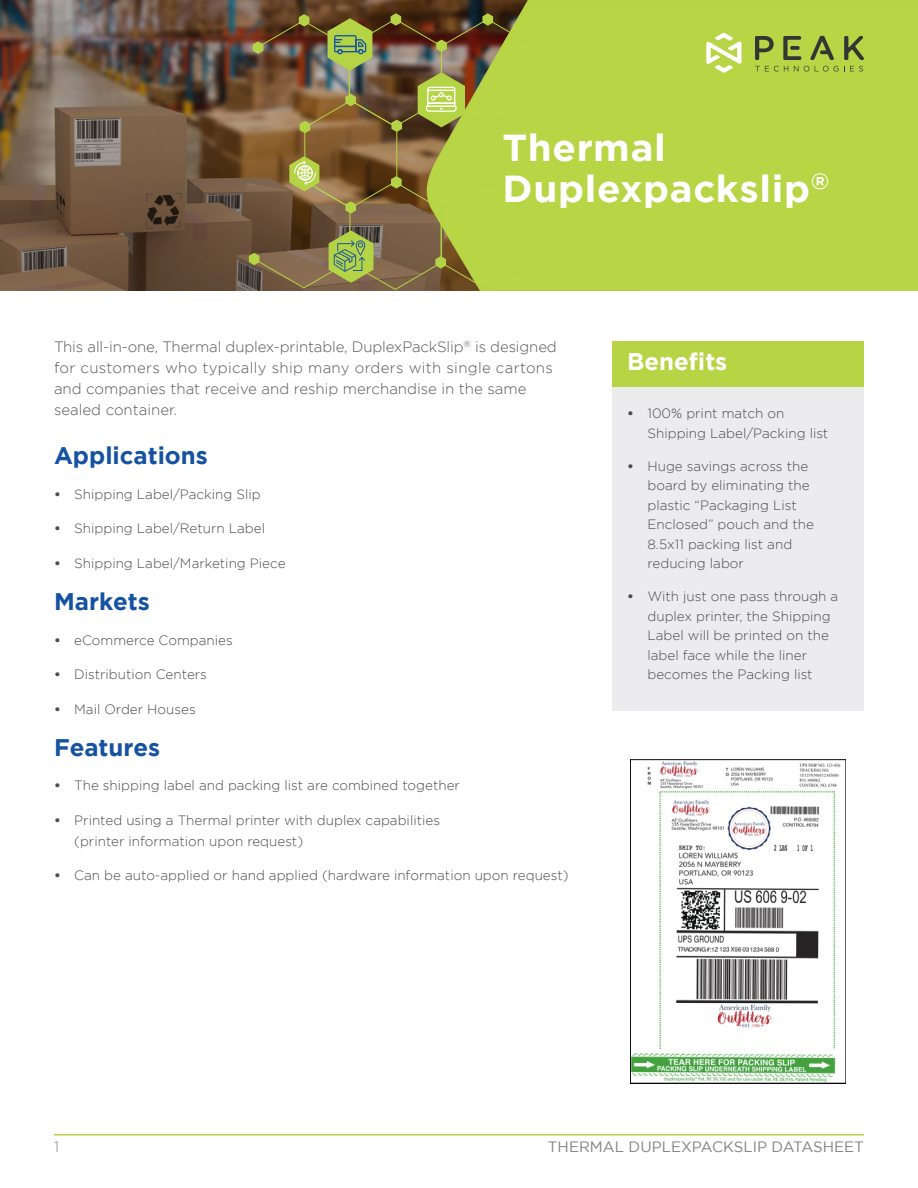
<style>
.page{position:relative;width:918px;height:1188px;background:#fff}
.page>*{position:absolute;margin:0;border:0;box-sizing:border-box;transform-origin:0 0}
.Header_H1{font:700 37.5px/40.5px "Gotham";letter-spacing:.02em;color:#fff}
.t1{font:700 24px "Gotham";color:#1553a2}
.Benefits_head{font:700 24px "Gotham";color:#fff}
.Body_Copy{font:300 15px/21px "Gotham";color:#57585a}
.t2{font:15px "Gotham";color:#808285}
.t3{font:300 15px "Gotham";color:#808285}
.t4{font:300 13.5px/19.5px "Gotham";color:#4b4c4d}
.s1{font-weight:700}
</style>
<div class="page">
<hr style="left:54px;top:1134px;width:810px;height:2px;background:#b6d444">
<img style="left:0;top:0;width:422px;height:291px">
<div style="left:612px;top:341px;width:252px;height:370px;background:#ececee"></div>
<div style="left:612px;top:341px;width:252px;height:45px;background:#b6d444"></div>
<div style="left:422px;top:0;width:496px;height:291px;background:#b8d545"></div>
<img style="left:249px;top:13px;width:285px;height:277px">
<img style="left:630px;top:759px;width:216px;height:325px">
<svg style="left:755px;top:66px;width:33px;height:6px"></svg>
<svg style="left:794px;top:66px;width:15px;height:6px"></svg>
<svg style="left:815px;top:66px;width:48px;height:6px"></svg>
<svg style="left:706px;top:33px;width:36px;height:40px"></svg>
<svg style="left:783px;top:36px;width:18px;height:24px"></svg>
<svg style="left:810px;top:36px;width:24px;height:24px"></svg>
<svg style="left:844px;top:36px;width:20px;height:24px"></svg>
<svg style="left:755px;top:36px;width:19px;height:24px"></svg>
<p class="Header_H1" style="left:502px;top:127px;width:328px">Thermal<br>Duplexpackslip<sup>®</sup></p>
<p class="Body_Copy" style="left:54px;top:336px;width:504px">This all-in-one, Thermal duplex-printable, DuplexPackSlip<sup>®</sup> is designed for customers who typically ship many orders with single cartons and companies that receive and reship merchandise in the same sealed container.</p>
<p class="t1" style="left:54px;top:442px;width:155px">Applications</p>
<p class="t4" style="left:54px;top:484px;width:208px"><span class="s1">•</span> Shipping Label/Packing Slip</p>
<p class="t4" style="left:54px;top:519px;width:213px"><span class="s1">•</span> Shipping Label/Return Label</p>
<p class="t4" style="left:54px;top:553px;width:233px"><span class="s1">•</span> Shipping Label/Marketing Piece</p>
<p class="t1" style="left:54px;top:588px;width:97px">Markets</p>
<p class="t4" style="left:54px;top:630px;width:180px"><span class="s1">•</span> eCommerce Companies</p>
<p class="t4" style="left:54px;top:664px;width:154px"><span class="s1">•</span> Distribution Centers</p>
<p class="t4" style="left:54px;top:699px;width:143px"><span class="s1">•</span> Mail Order Houses</p>
<p class="t1" style="left:54px;top:734px;width:108px">Features</p>
<p class="t4" style="left:54px;top:776px;width:407px"><span class="s1">•</span> The shipping label and packing list are combined together</p>
<p class="t4" style="left:74px;top:809px;width:367px;line-height:21px;text-indent:-20px"><span class="s1">•</span> Printed using a Thermal printer with duplex capabilities (printer information upon request)</p>
<p class="t4" style="left:54px;top:866px;width:516px"><span class="s1">•</span> Can be auto-applied or hand applied (hardware information upon request)</p>
<p class="Benefits_head" style="left:627px;top:348px;width:102px">Benefits</p>
<p class="t4" style="left:647px;top:403px;width:182px;text-indent:-20px"><span class="s1">•</span> 100% print match on<br>Shipping Label/Packing list</p>
<p class="t4" style="left:647px;top:456px;width:168px;text-indent:-20px"><span class="s1">•</span> Huge savings across the board by eliminating the plastic “Packaging List<br>Enclosed” pouch and the<br>8.5x11 packing list and reducing labor</p>
<p class="t4" style="left:647px;top:586px;width:192px;text-indent:-20px"><span class="s1">•</span> With just one pass through a duplex printer, the Shipping<br>Label will be printed on the label face while the liner becomes the Packing list</p>
<p class="t3" style="left:54px;top:1138px;width:7px">1</p>
<p class="t2" style="left:548px;top:1138px;width:318px">THERMAL DUPLEXPACKSLIP DATASHEET</p>
</div>
